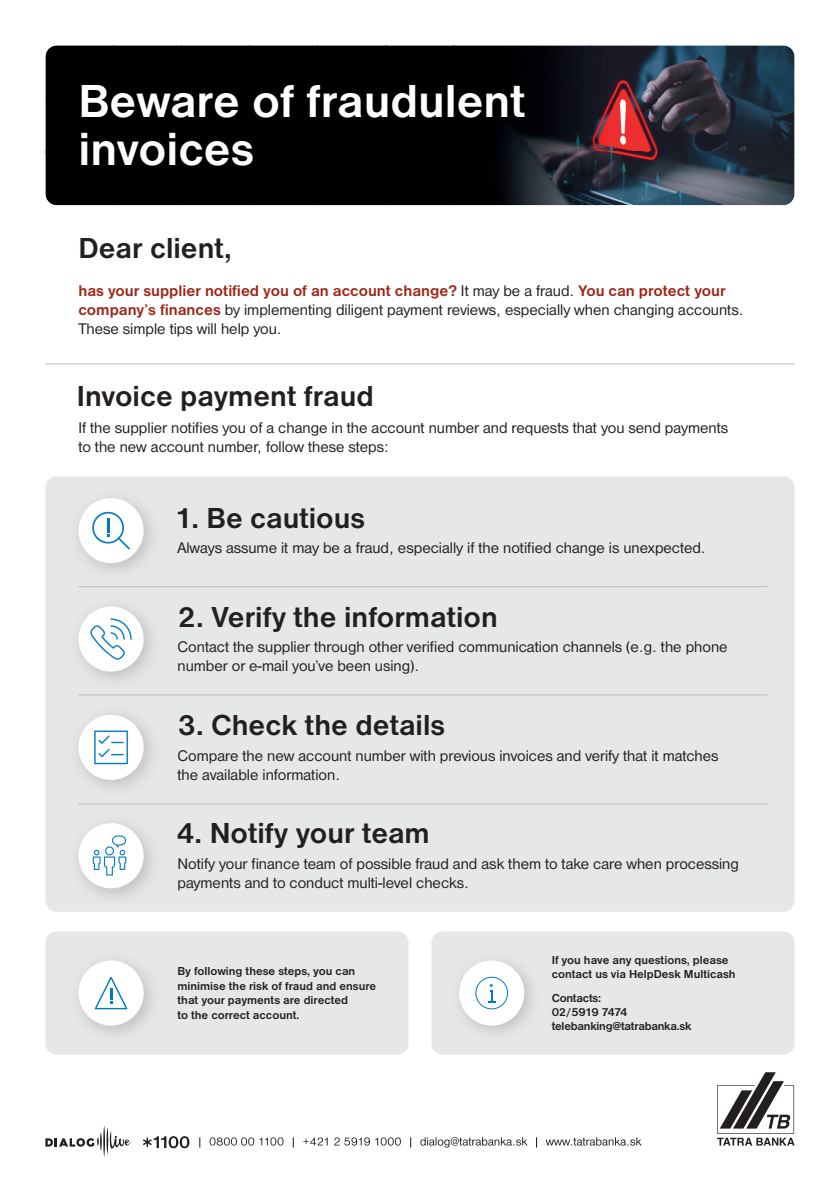
<style>
.page{position:relative;width:840px;height:1191px;background:#fff}
.page>*{position:absolute;margin:0;border:0;box-sizing:border-box;transform-origin:0 0}
.t1{font:700 48px/48px "Nimbus Sans DOT";color:#fff}
.t2{font:700 30px "Nimbus Sans DOT";color:#231f20}
.t3{font:16px/19.2px "Nimbus Sans DOT";color:#231f20}
.t4{font:700 12px/14.4px "Nimbus Sans DOT";color:#231f20}
.t5{font:700 12px/14.4px "Nimbus Sans DOT";letter-spacing:-.02em;color:#231f20}
.s1{font-weight:700;color:#9e2416}
</style>
<div class="page">
<img style="left:45px;top:45px;width:749px;height:160px">
<hr style="left:45px;top:363px;width:749px;height:1px;background:#bcbdc0">
<div style="left:45px;top:476px;width:749px;height:436px;background:#e6e7e9;border-radius:11px"></div>
<hr style="left:78px;top:586px;width:688px;height:1px;background:#bcbdc0">
<hr style="left:78px;top:694px;width:688px;height:1px;background:#bcbdc0">
<hr style="left:78px;top:803px;width:688px;height:1px;background:#bcbdc0">
<img style="left:78px;top:498px;width:74px;height:73px">
<div style="left:78px;top:498px;width:66px;height:65px;background:#fff;border-radius:50%"></div>
<svg style="left:92px;top:512px;width:38px;height:37px"></svg>
<img style="left:78px;top:606px;width:74px;height:74px">
<div style="left:78px;top:606px;width:66px;height:65px;background:#fff;border-radius:50%"></div>
<svg style="left:90px;top:618px;width:42px;height:41px"></svg>
<img style="left:78px;top:823px;width:74px;height:74px">
<div style="left:78px;top:823px;width:66px;height:65px;background:#fff;border-radius:50%"></div>
<svg style="left:93px;top:835px;width:33px;height:40px"></svg>
<div style="left:78px;top:715px;width:66px;height:65px;background:#fff;border-radius:50%"></div>
<svg style="left:94px;top:730px;width:34px;height:34px"></svg>
<div style="left:431px;top:931px;width:363px;height:123px;background:#e6e7e9;border-radius:11px"></div>
<div style="left:45px;top:931px;width:363px;height:123px;background:#e6e7e9;border-radius:11px"></div>
<img style="left:78px;top:960px;width:74px;height:74px">
<div style="left:78px;top:960px;width:66px;height:65px;background:#fff;border-radius:50%"></div>
<svg style="left:95px;top:976px;width:32px;height:33px"></svg>
<img style="left:459px;top:960px;width:73px;height:73px">
<div style="left:459px;top:960px;width:65px;height:65px;background:#fff;border-radius:50%"></div>
<div style="left:475px;top:976px;width:32px;height:33px;border:1px solid #007bc2;border-radius:50%"></div>
<svg style="left:488px;top:984px;width:7px;height:18px"></svg>
<svg style="left:717px;top:1072px;width:77px;height:73px"></svg>
<svg style="left:199px;top:1137px;width:442px;height:10px"></svg>
<svg style="left:45px;top:1125px;width:86px;height:32px"></svg>
<svg style="left:143px;top:1136px;width:46px;height:12px"></svg>
<h1 class="t1" style="left:78px;top:80px;width:448px">Beware of fraudulent invoices</h1>
<h2 class="t2" style="left:78px;top:237px;width:154px">Dear client,</h2>
<p class="t3" style="left:78px;top:282px;width:666px"><span class="s1">has your supplier notified you of an account change?</span> It may be a fraud. <span class="s1">You can protect your company’s finances</span> by implementing diligent payment reviews, especially when changing accounts.<br>These simple tips will help you.</p>
<h2 class="t2" style="left:77px;top:385px;width:298px">Invoice payment fraud</h2>
<p class="t3" style="left:78px;top:419px;width:651px">If the supplier notifies you of a change in the account number and requests that you send payments to the new account number, follow these steps:</p>
<h2 class="t2" style="left:174px;top:507px;width:192px">1. Be cautious</h2>
<p class="t3" style="left:177px;top:540px;width:529px">Always assume it may be a fraud, especially if the notified change is unexpected.</p>
<h2 class="t2" style="left:177px;top:606px;width:321px">2. Verify the information</h2>
<p class="t3" style="left:177px;top:638px;width:551px">Contact the supplier through other verified communication channels (e.g. the phone number or e-mail you’ve been using).</p>
<h2 class="t2" style="left:177px;top:714px;width:269px">3. Check the details</h2>
<p class="t3" style="left:177px;top:747px;width:542px">Compare the new account number with previous invoices and verify that it matches the available information.</p>
<h2 class="t2" style="left:176px;top:822px;width:255px">4. Notify your team</h2>
<p class="t3" style="left:177px;top:855px;width:562px">Notify your finance team of possible fraud and ask them to take care when processing payments and to conduct multi-level checks.</p>
<p class="t4" style="left:177px;top:965px;width:200px">By following these steps, you can minimise the risk of fraud and ensure that your payments are directed<br>to the correct account.</p>
<p class="t4" style="left:551px;top:953px;width:185px">If you have any questions, please contact us via HelpDesk Multicash</p>
<p class="t5" style="left:551px;top:991px;width:141px">Contacts:<br>02/5919 7474 telebanking@tatrabanka.sk</p>
</div>
